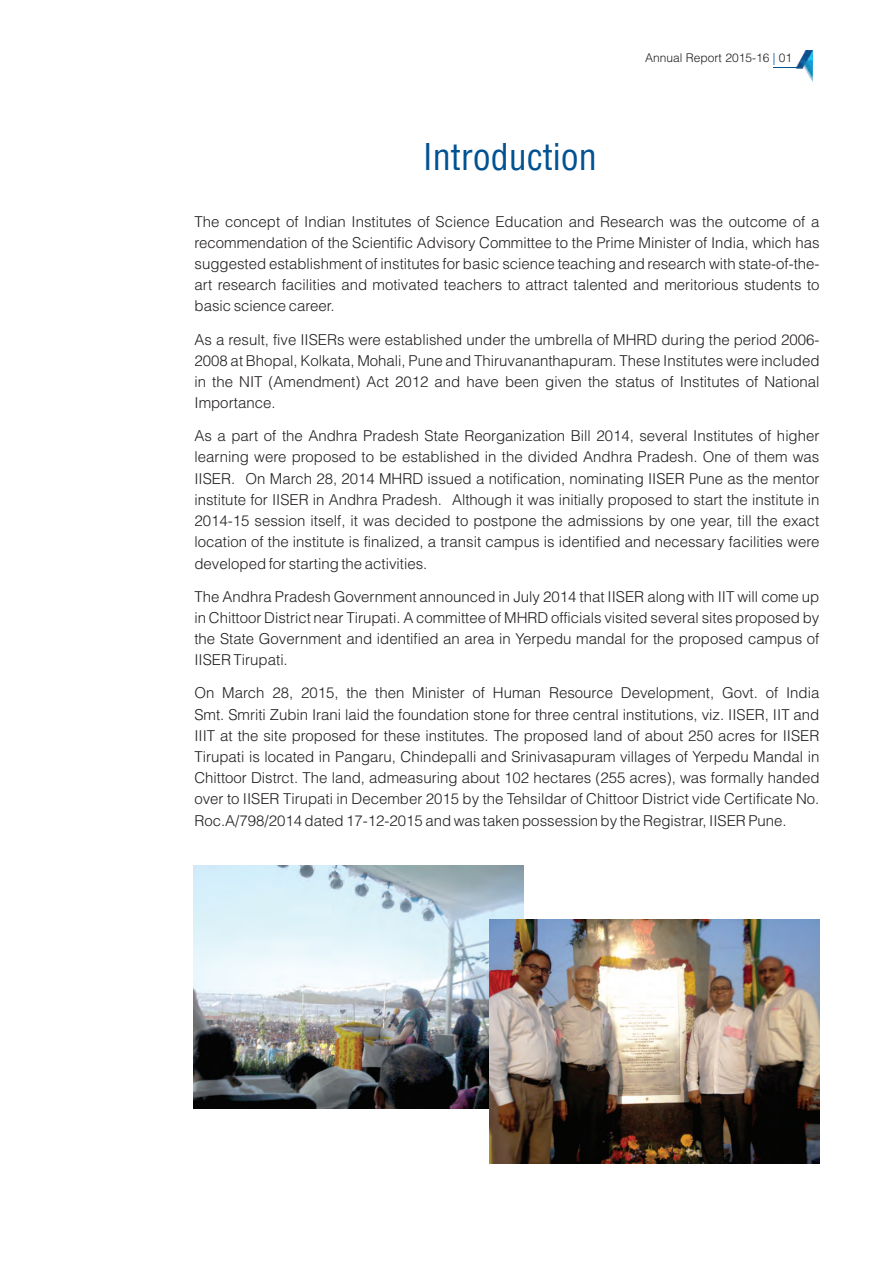
<style>
.page{position:relative;width:893px;height:1263px;background:#fff}
.page>*{position:absolute;margin:0;border:0;box-sizing:border-box;transform-origin:0 0}
.t1{font:condensed 36px "Helvetica LT";color:#015292}
.t2{font:300 15px/21.1px "Helvetica LT";color:#231f20;text-align:justify}
.t3{font:300 12px "Helvetica LT";color:#231f20}
.t4{font:300 12px "Helvetica LT";color:#015292}
</style>
<div class="page">
<img style="left:194px;top:865px;width:330px;height:244px">
<img style="left:490px;top:919px;width:329px;height:244px">
<img style="left:796px;top:50px;width:16px;height:31px">
<svg style="left:774px;top:67px;width:25px;height:1px"></svg>
<h1 class="t1" style="left:423px;top:143px;width:175px">Introduction</h1>
<p class="t4" style="left:773px;top:53px;width:4px">|</p>
<p class="t3" style="left:645px;top:53px;width:148px">Annual Report 2015-16 01</p>
<p class="t2" style="left:194px;top:212px;width:626px">The concept of Indian Institutes of Science Education and Research was the outcome of a recommendation of the Scientific Advisory Committee to the Prime Minister of India, which has suggested establishment of institutes for basic science teaching and research with state-of-the&shy;art research facilities and motivated teachers to attract talented and meritorious students to basic science career.</p>
<p class="t2" style="left:194px;top:330px;width:626px">As a result, five IISERs were established under the umbrella of MHRD during the period 2006- 2008 at Bhopal, Kolkata, Mohali, Pune and Thiruvananthapuram. These Institutes were included in the NIT (Amendment) Act 2012 and have been given the status of Institutes of National Importance.</p>
<p class="t2" style="left:194px;top:427px;width:627px">As a part of the Andhra Pradesh State Reorganization Bill 2014, several Institutes of higher learning were proposed to be established in the divided Andhra Pradesh. One of them was IISER. On March 28, 2014 MHRD issued a notification, nominating IISER Pune as the mentor institute for IISER in Andhra Pradesh. Although it was initially proposed to start the institute in 2014-15 session itself, it was decided to postpone the admissions by one year, till the exact location of the institute is finalized, a transit campus is identified and necessary facilities were developed for starting the activities.</p>
<p class="t2" style="left:194px;top:587px;width:626px">The Andhra Pradesh Government announced in July 2014 that IISER along with IIT will come up in Chittoor District near Tirupati. A committee of MHRD officials visited several sites proposed by the State Government and identified an area in Yerpedu mandal for the proposed campus of IISER Tirupati.</p>
<p class="t2" style="left:194px;top:684px;width:627px">On March 28, 2015, the then Minister of Human Resource Development, Govt. of India Smt. Smriti Zubin Irani laid the foundation stone for three central institutions, viz. IISER, IIT and IIIT at the site proposed for these institutes. The proposed land of about 250 acres for IISER Tirupati is located in Pangaru, Chindepalli and Srinivasapuram villages of Yerpedu Mandal in Chittoor Distrct. The land, admeasuring about 102 hectares (255 acres), was formally handed over to IISER Tirupati in December 2015 by the Tehsildar of Chittoor District vide Certificate No.<br>Roc.A/798/2014 dated 17-12-2015 and was taken possession by the Registrar, IISER Pune.</p>
</div>
